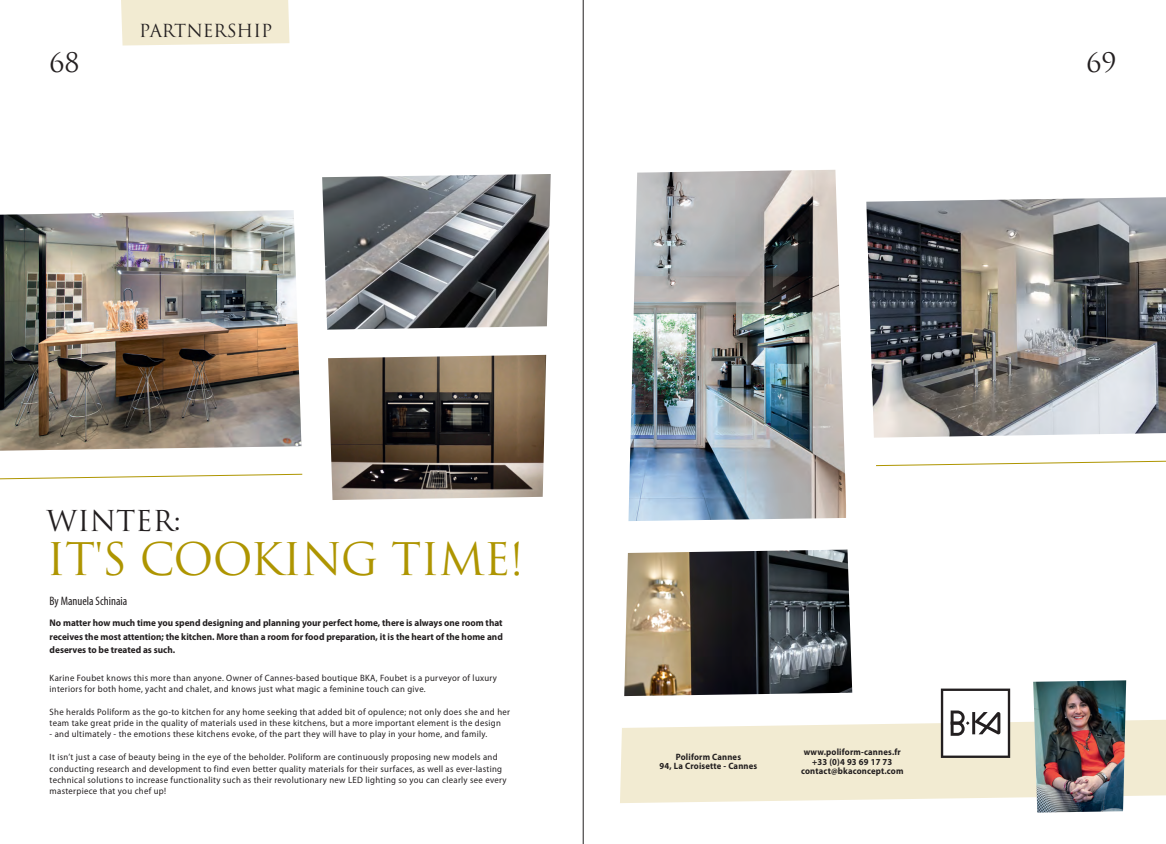
<style>
.page{position:relative;width:1166px;height:844px;background:#fff}
.page>*{position:absolute;margin:0;border:0;box-sizing:border-box;transform-origin:0 0}
.t1{font:43.75px "Trajan Pro";letter-spacing:-.02em;color:#ae9501}
.t2{font:28px "Trajan Pro";color:#231f20}
.t3{font:26.25px "Trajan Pro";color:#231f20}
.t4{font:17.5px "Trajan Pro";color:#231f20}
.t5{font:condensed 12.25px "Myriad Pro";color:#231f20}
.t6{font:700 9.62px/13.1px "Myriad Pro";color:#231f20;text-align:justify;scale:.96 1}
.t7{font:9.19px/11.4px "Myriad Pro";letter-spacing:.035em;color:#231f20;scale:.95 1}
.t8{font:700 9.19px "Myriad Pro";letter-spacing:.02em;color:#231f20;scale:.94 1}
</style>
<div class="page">
<img style="left:322px;top:174px;width:229px;height:155px">
<img style="left:328px;top:355px;width:218px;height:145px">
<img style="left:624px;top:549px;width:228px;height:147px">
<img style="left:866px;top:197px;width:300px;height:240px">
<svg style="left:620px;top:719px;width:546px;height:83px;background:#f2ecd6"></svg>
<img style="left:1033px;top:680px;width:93px;height:132px">
<svg style="left:941px;top:688px;width:69px;height:69px"></svg>
<div style="left:121px;top:0;width:168px;height:45px;background:#f2ebd2"></div>
<img style="left:0;top:210px;width:301px;height:240px">
<img style="left:628px;top:170px;width:218px;height:351px">
<svg style="left:0;top:473px;width:303px;height:7px"></svg>
<svg style="left:876px;top:460px;width:290px;height:6px"></svg>
<hr style="left:583px;top:0;width:1px;height:843px;background:#231f20">
<p class="t4" style="left:139px;top:20px;width:135px">PARTNERSHIP</p>
<p class="t3" style="left:50px;top:45px;width:31px">68</p>
<p class="t3" style="left:1086px;top:45px;width:31px">69</p>
<p class="t2" style="left:47px;top:503px;width:136px">WINTER:</p>
<p class="t1" style="left:47px;top:531px;width:479px">IT'S COOKING TIME!</p>
<p class="t5" style="left:50px;top:593px;width:79px">By Manuela Schinaia</p>
<p class="t6" style="left:50px;top:616px;width:474px">No matter how much time you spend designing and planning your perfect home, there is always one room that receives the most attention; the kitchen. More than a room for food preparation, it is the heart of the home and deserves to be treated as such.</p>
<p class="t7" style="left:50px;top:671px;width:472px">Karine Foubet knows this more than anyone. Owner of Cannes-based boutique BKA, Foubet is a purveyor of luxury interiors for both home, yacht and chalet, and knows just what magic a feminine touch can give.</p>
<p class="t7" style="left:50px;top:705px;width:486px">She heralds Poliform as the go-to kitchen for any home seeking that added bit of opulence; not only does she and her team take great pride in the quality of materials used in these kitchens, but a more important element is the design</p>
<p class="t7" style="left:50px;top:728px;width:462px">- and ultimately - the emotions these kitchens evoke, of the part they will have to play in your home, and family.</p>
<p class="t7" style="left:50px;top:751px;width:483px">It isn’t just a case of beauty being in the eye of the beholder. Poliform are continuously proposing new models and conducting research and development to find even better quality materials for their surfaces, as well as ever-lasting technical solutions to increase functionality such as their revolutionary new LED lighting so you can clearly see every masterpiece that you chef up!</p>
<p class="t8" style="left:676px;top:751px;width:71px">Poliform Cannes</p>
<p class="t8" style="left:660px;top:759px;width:105px">94, La Croisette - Cannes</p>
<p class="t8" style="left:804px;top:745px;width:105px">www.poliform-cannes.fr</p>
<p class="t8" style="left:812px;top:755px;width:87px">+33 (0)4 93 69 17 73</p>
<p class="t8" style="left:801px;top:765px;width:110px">contact@bkaconcept.com</p>
</div>
